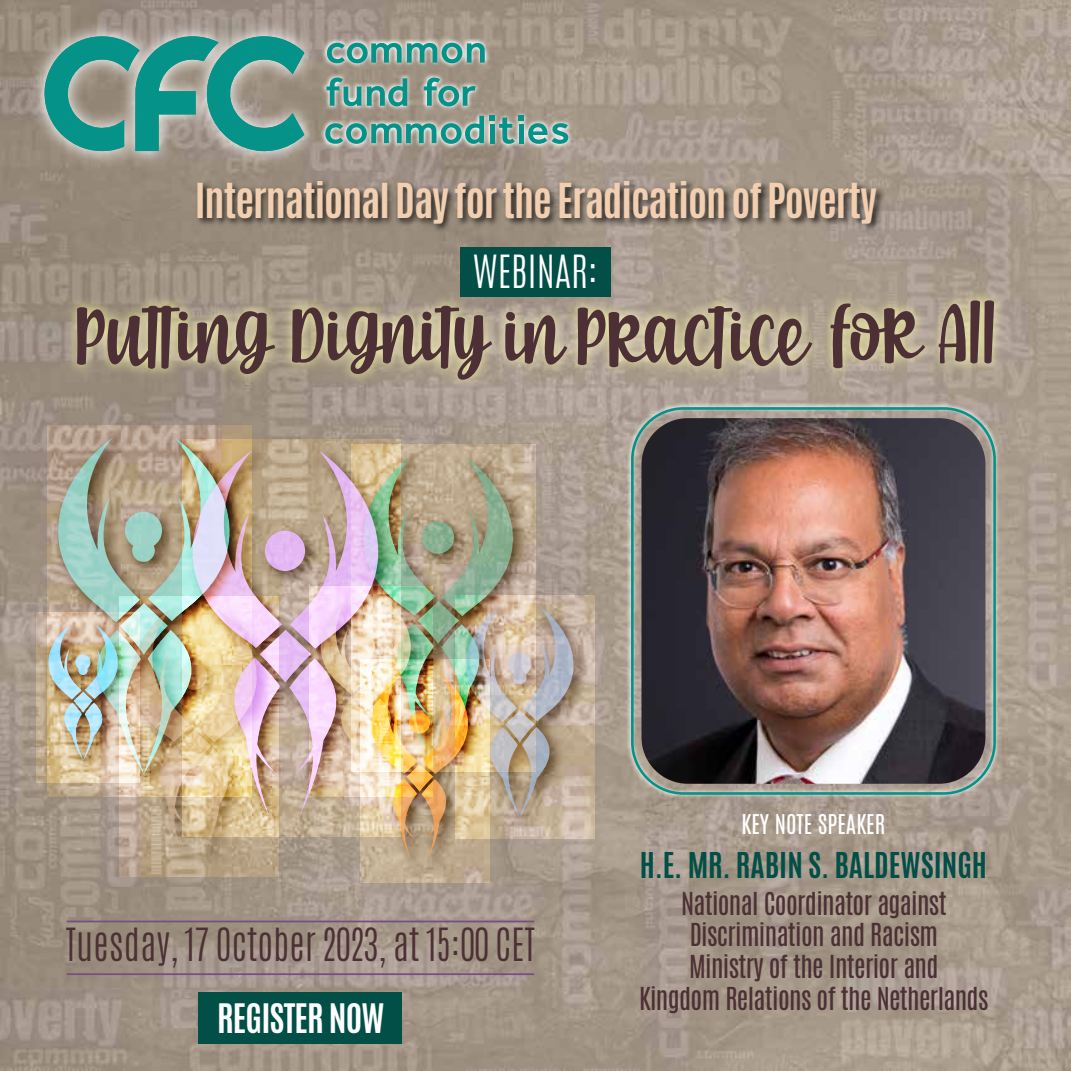
<style>
.page{position:relative;width:1071px;height:1071px;background:#fff}
.page>*{position:absolute;margin:0;border:0;box-sizing:border-box;transform-origin:0 0}
.t1{font:700 40.25px "Antonio";letter-spacing:-.025em;color:#f2cfb1}
.t2{font:300 38.15px "Antonio";color:#4c3035}
.t3{font:300 38.15px "Antonio";color:#fff}
.t4{font:700 33.95px "Antonio";letter-spacing:-.025em;color:#fff}
.t5{font:700 29.75px "Antonio";color:#024f48}
.t6{font:26.43px/31.7px "Antonio";letter-spacing:-.025em;color:#4c3035;text-align:center}
.t7{font:22.75px "Antonio";color:#fff}
</style>
<div class="page">
<img style="left:0;top:0;width:1071px;height:1071px">
<img style="left:360px;top:860px;width:130px;height:22px">
<img style="left:590px;top:595px;width:5px;height:243px">
<img style="left:47px;top:425px;width:205px;height:12px">
<img style="left:119px;top:860px;width:159px;height:17px">
<img style="left:38px;top:437px;width:552px;height:423px">
<img style="left:23px;top:14px;width:303px;height:159px">
<svg style="left:44px;top:36px;width:260px;height:115px;background:#5d9c91"></svg>
<img style="left:318px;top:37px;width:256px;height:113px">
<svg style="left:367px;top:78px;width:40px;height:29px"></svg>
<svg style="left:326px;top:77px;width:35px;height:30px"></svg>
<svg style="left:326px;top:42px;width:159px;height:22px;background:#70aba2"></svg>
<svg style="left:424px;top:77px;width:52px;height:29px;background:#78a79c"></svg>
<svg style="left:324px;top:116px;width:245px;height:29px;background:#7ca89e"></svg>
<img style="left:61px;top:283px;width:951px;height:112px">
<svg style="left:77px;top:298px;width:198px;height:87px;background:#907f6e"></svg>
<svg style="left:292px;top:303px;width:200px;height:85px;background:#928171"></svg>
<svg style="left:505px;top:310px;width:62px;height:58px;background:#938173"></svg>
<svg style="left:578px;top:299px;width:234px;height:75px;background:#988777"></svg>
<svg style="left:830px;top:302px;width:95px;height:67px;background:#938271"></svg>
<svg style="left:938px;top:294px;width:56px;height:70px;background:#8d7b6b"></svg>
<img style="left:190px;top:176px;width:698px;height:68px">
<hr style="left:67px;top:920px;width:467px;height:2px;background:#7a4c84">
<hr style="left:67px;top:973px;width:467px;height:2px;background:#7a4c84">
<div style="left:460px;top:248px;width:151px;height:49px;background:#024f48"></div>
<div style="left:199px;top:992px;width:203px;height:52px;background:#024f48"></div>
<img style="left:625px;top:401px;width:378px;height:400px">
<div style="left:631px;top:407px;width:365px;height:388px;border:3px solid #059389;border-radius:51px"></div>
<h1 class="t1" style="left:195px;top:170px;width:684px">International Day for the Eradication of Poverty</h1>
<h2 class="t3" style="left:473px;top:245px;width:127px">WEBINAR:</h2>
<h2 class="t2" style="left:66px;top:918px;width:471px">Tuesday, 17 October 2023, at 15:00 CET</h2>
<p class="t4" style="left:217px;top:992px;width:169px">REGISTER NOW</p>
<p class="t7" style="left:741px;top:807px;width:145px">KEY NOTE SPEAKER</p>
<p class="t5" style="left:640px;top:843px;width:349px">H.E. MR. RABIN S. BALDEWSINGH</p>
<p class="t6" style="left:639px;top:888px;width:351px">National Coordinator against<br>Discrimination and Racism<br>Ministry of the Interior and<br>Kingdom Relations of the Netherlands</p>
</div>
